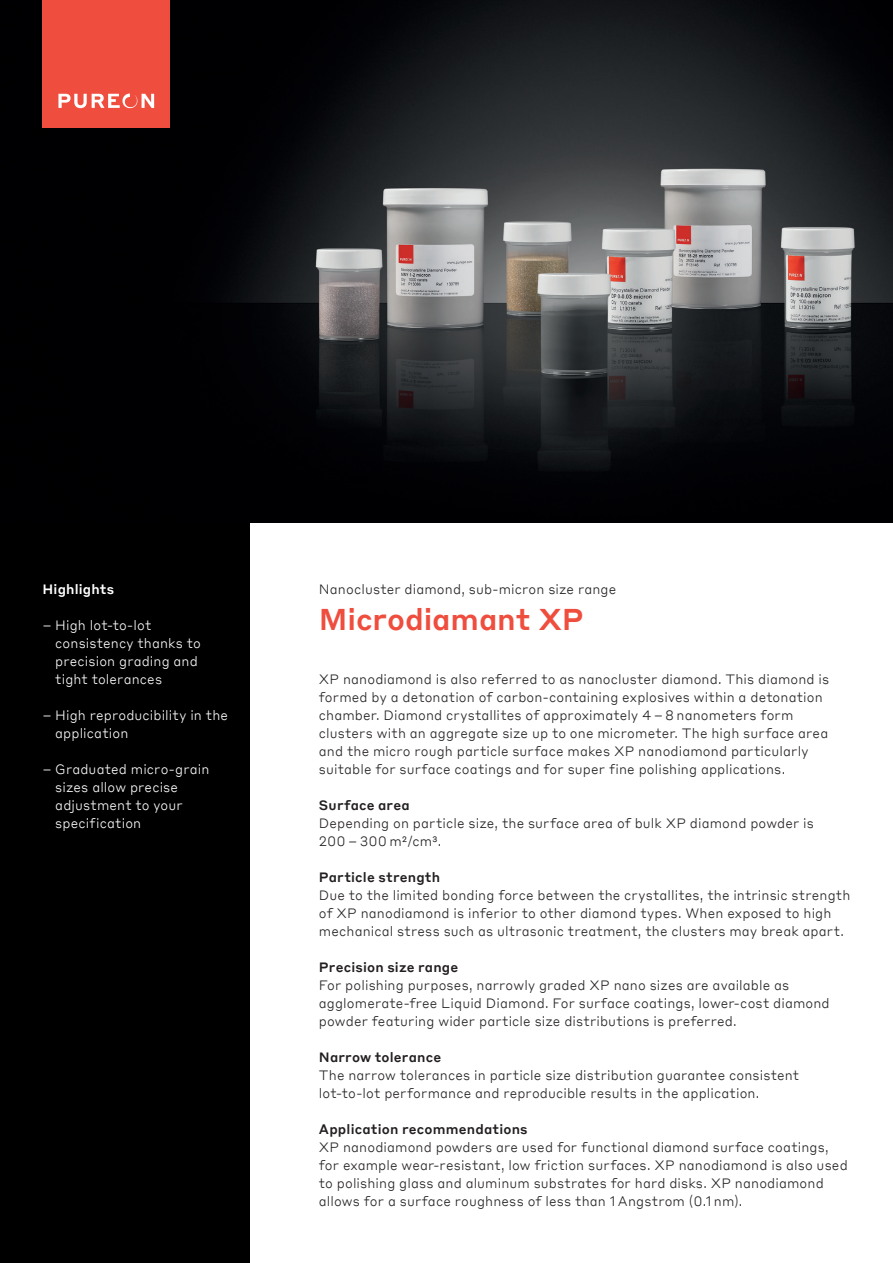
<style>
.page{position:relative;width:893px;height:1263px;background:#fff}
.page>*{position:absolute;margin:0;border:0;box-sizing:border-box;transform-origin:0 0}
.t1{font:500 30px "Styrene BTT";letter-spacing:-.005em;color:#ef4d3d}
.t2{font:300 13.5px/18px "Styrene BTT";letter-spacing:.01em;color:#231f20}
.t3{font:300 13.5px/18px "Styrene BTT";letter-spacing:.01em;color:#fff}
.t4{font:500 13.5px "Styrene BTT";letter-spacing:.015em;color:#231f20}
.t5{font:500 13.5px "Styrene BTT";letter-spacing:.01em;color:#fff}
</style>
<div class="page">
<div style="left:0;top:0;width:250px;height:1263px;background:#000"></div>
<img style="left:42px;top:0;width:851px;height:522px">
<div style="left:43px;top:0;width:127px;height:128px;background:#ef4d3d"></div>
<svg style="left:58px;top:94px;width:96px;height:14px"></svg>
<p class="t5" style="left:43px;top:578px;width:73px">Highlights</p>
<p class="t3" style="left:55px;top:615px;width:147px;text-indent:-13px">– High lot-to-lot consistency thanks to precision grading and tight tolerances</p>
<p class="t3" style="left:55px;top:705px;width:174px;text-indent:-13px">– High reproducibility in the application</p>
<p class="t3" style="left:55px;top:759px;width:156px;text-indent:-13px">– Graduated micro-grain sizes allow precise adjustment to your specification</p>
<p class="t2" style="left:319px;top:579px;width:299px">Nanocluster diamond, sub-micron size range</p>
<h1 class="t1" style="left:319px;top:594px;width:267px">Microdiamant XP</h1>
<p class="t2" style="left:319px;top:669px;width:512px">XP nanodiamond is also referred to as nanocluster diamond. This diamond is formed by a detonation of carbon-containing explosives within a detonation chamber. Diamond crystallites of approximately 4 – 8 nanometers form clusters with an aggregate size up to one micrometer. The high surface area and the micro rough particle surface makes XP nanodiamond particularly suitable for surface coatings and for super fine polishing applications.</p>
<p class="t4" style="left:319px;top:794px;width:92px">Surface area</p>
<p class="t2" style="left:319px;top:813px;width:497px">Depending on particle size, the surface area of bulk XP diamond powder is<br>200 – 300 m2/cm3.</p>
<p class="t4" style="left:319px;top:866px;width:123px">Particle strength</p>
<p class="t2" style="left:319px;top:885px;width:533px">Due to the limited bonding force between the crystallites, the intrinsic strength of XP nanodiamond is inferior to other diamond types. When exposed to high mechanical stress such as ultrasonic treatment, the clusters may break apart.</p>
<p class="t4" style="left:319px;top:956px;width:141px">Precision size range</p>
<p class="t2" style="left:319px;top:975px;width:512px">For polishing purposes, narrowly graded XP nano sizes are available as agglomerate-free Liquid Diamond. For surface coatings, lower-cost diamond powder featuring wider particle size distributions is preferred.</p>
<p class="t4" style="left:319px;top:1046px;width:124px">Narrow tolerance</p>
<p class="t2" style="left:319px;top:1065px;width:482px">The narrow tolerances in particle size distribution guarantee consistent lot-to-lot performance and reproducible results in the application.</p>
<p class="t4" style="left:319px;top:1118px;width:210px">Application recommendations</p>
<p class="t2" style="left:319px;top:1137px;width:530px">XP nanodiamond powders are used for functional diamond surface coatings, for example wear-resistant, low friction surfaces. XP nanodiamond is also used to polishing glass and aluminum substrates for hard disks. XP nanodiamond allows for a surface roughness of less than 1 Angstrom (0.1 nm).</p>
</div>
